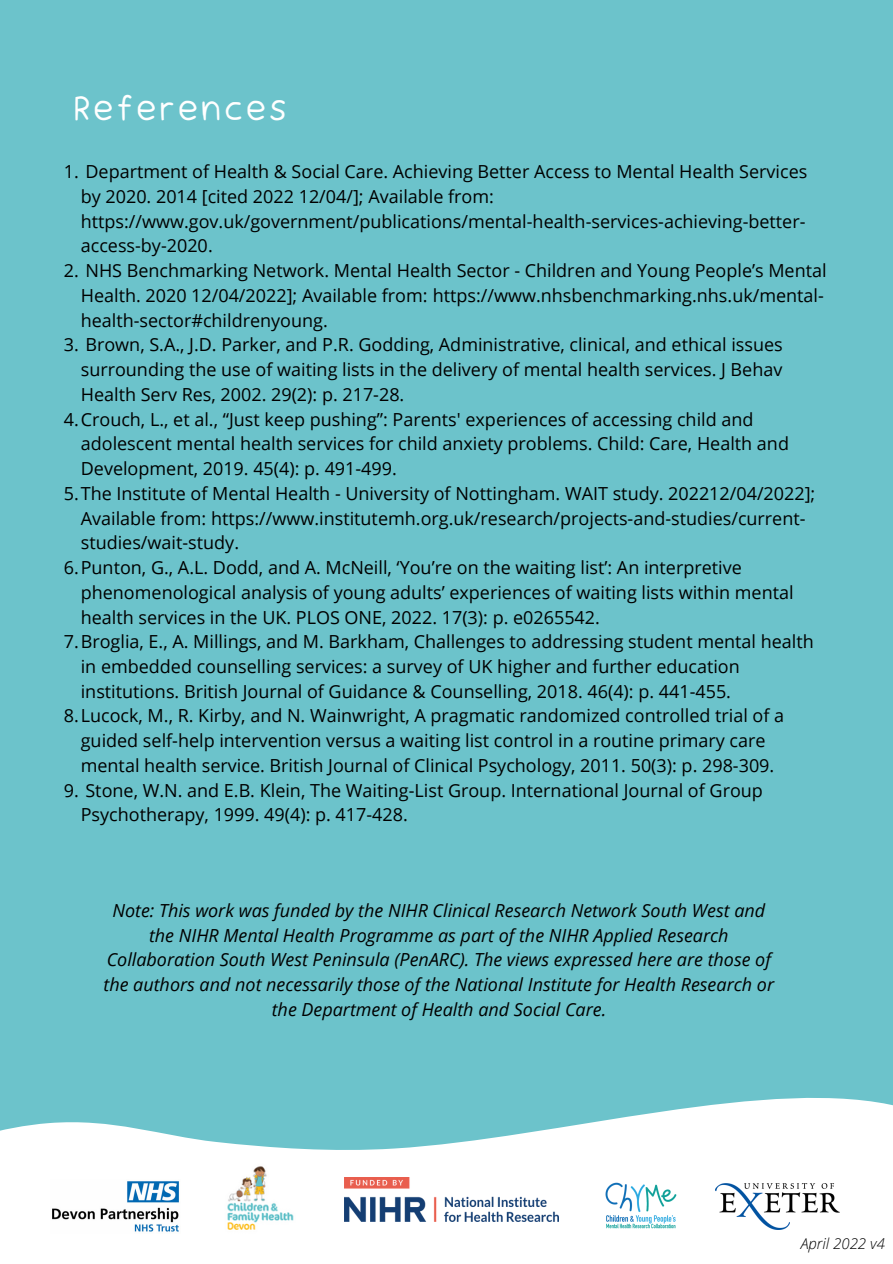
<style>
.page{position:relative;width:893px;height:1264px;background:#fff}
.page>*{position:absolute;margin:0;border:0;box-sizing:border-box;transform-origin:0 0}
.t1{font:33px "Irene Florentina";color:#fff}
.t2{font:18px/24.8px "Open Sans";color:#000}
.t3{font:italic 18px/24.8px "Open Sans";color:#000;text-align:center}
.t4{font:italic 300 15px "Open Sans";color:#000}
</style>
<div class="page">
<div style="left:0;top:0;width:892px;height:1262px;background:#6cc3cb"></div>
<svg style="left:0;top:1097px;width:892px;height:165px;fill:#fff"></svg>
<img style="left:50px;top:1179px;width:131px;height:54px">
<img style="left:215px;top:1158px;width:91px;height:82px">
<img style="left:598px;top:1177px;width:86px;height:58px">
<img style="left:345px;top:1177px;width:213px;height:44px">
<img style="left:715px;top:1183px;width:124px;height:46px">
<h1 class="t1" style="left:72px;top:88px;width:217px">References</h1>
<p class="t2" style="left:81px;top:159px;width:728px;text-indent:-17px">1. Department of Health &amp; Social Care. Achieving Better Access to Mental Health Services by 2020. 2014 [cited 2022 12/04/]; Available from: https://www.gov.uk/government/publications/mental-health-services-achieving-better&shy;access-by-2020.</p>
<p class="t2" style="left:81px;top:258px;width:747px;text-indent:-17px">2. NHS Benchmarking Network. Mental Health Sector - Children and Young People’s Mental<br>Health. 2020 12/04/2022]; Available from: https://www.nhsbenchmarking.nhs.uk/mental&shy;health-sector#childrenyoung.</p>
<p class="t2" style="left:64px;top:332px;width:720px">3. Brown, S.A., J.D. Parker, and P.R. Godding, Administrative, clinical, and ethical issues</p>
<p class="t2" style="left:81px;top:357px;width:703px">surrounding the use of waiting lists in the delivery of mental health services. J Behav</p>
<p class="t2" style="left:81px;top:381px;width:325px">Health Serv Res, 2002. 29(2): p. 217-28.</p>
<p class="t2" style="left:64px;top:406px;width:691px">4.Crouch, L., et al., “Just keep pushing”: Parents' experiences of accessing child and</p>
<p class="t2" style="left:81px;top:431px;width:709px">adolescent mental health services for child anxiety problems. Child: Care, Health and</p>
<p class="t2" style="left:81px;top:455px;width:317px">Development, 2019. 45(4): p. 491-499.</p>
<p class="t2" style="left:64px;top:480px;width:753px">5.The Institute of Mental Health - University of Nottingham. WAIT study. 202212/04/2022];</p>
<p class="t2" style="left:81px;top:505px;width:726px">Available from: https://www.institutemh.org.uk/research/projects-and-studies/current-</p>
<p class="t2" style="left:81px;top:530px;width:160px">studies/wait-study.</p>
<p class="t2" style="left:64px;top:554px;width:679px">6.Punton, G., A.L. Dodd, and A. McNeill, ‘You’re on the waiting list’: An interpretive</p>
<p class="t2" style="left:81px;top:579px;width:714px">phenomenological analysis of young adults’ experiences of waiting lists within mental</p>
<p class="t2" style="left:81px;top:604px;width:520px">health services in the UK. PLOS ONE, 2022. 17(3): p. e0265542.</p>
<p class="t2" style="left:64px;top:629px;width:751px">7.Broglia, E., A. Millings, and M. Barkham, Challenges to addressing student mental health</p>
<p class="t2" style="left:81px;top:653px;width:660px">in embedded counselling services: a survey of UK higher and further education</p>
<p class="t2" style="left:81px;top:678px;width:651px">institutions. British Journal of Guidance &amp; Counselling, 2018. 46(4): p. 441-455.</p>
<p class="t2" style="left:64px;top:703px;width:721px">8.Lucock, M., R. Kirby, and N. Wainwright, A pragmatic randomized controlled trial of a</p>
<p class="t2" style="left:81px;top:727px;width:686px">guided self-help intervention versus a waiting list control in a routine primary care</p>
<p class="t2" style="left:81px;top:752px;width:695px">mental health service. British Journal of Clinical Psychology, 2011. 50(3): p. 298-309.</p>
<p class="t2" style="left:81px;top:777px;width:683px;text-indent:-17px">9. Stone, W.N. and E.B. Klein, The Waiting-List Group. International Journal of Group<br>Psychotherapy, 1999. 49(4): p. 417-428.</p>
<p class="t3" style="left:103px;top:897px;width:672px">Note: This work was funded by the NIHR Clinical Research Network South West and the NIHR Mental Health Programme as part of the NIHR Applied Research Collaboration South West Peninsula (PenARC). The views expressed here are those of the authors and not necessarily those of the National Institute for Health Research or the Department of Health and Social Care.</p>
<p class="t4" style="left:800px;top:1232px;width:86px">April 2022 v4</p>
</div>
